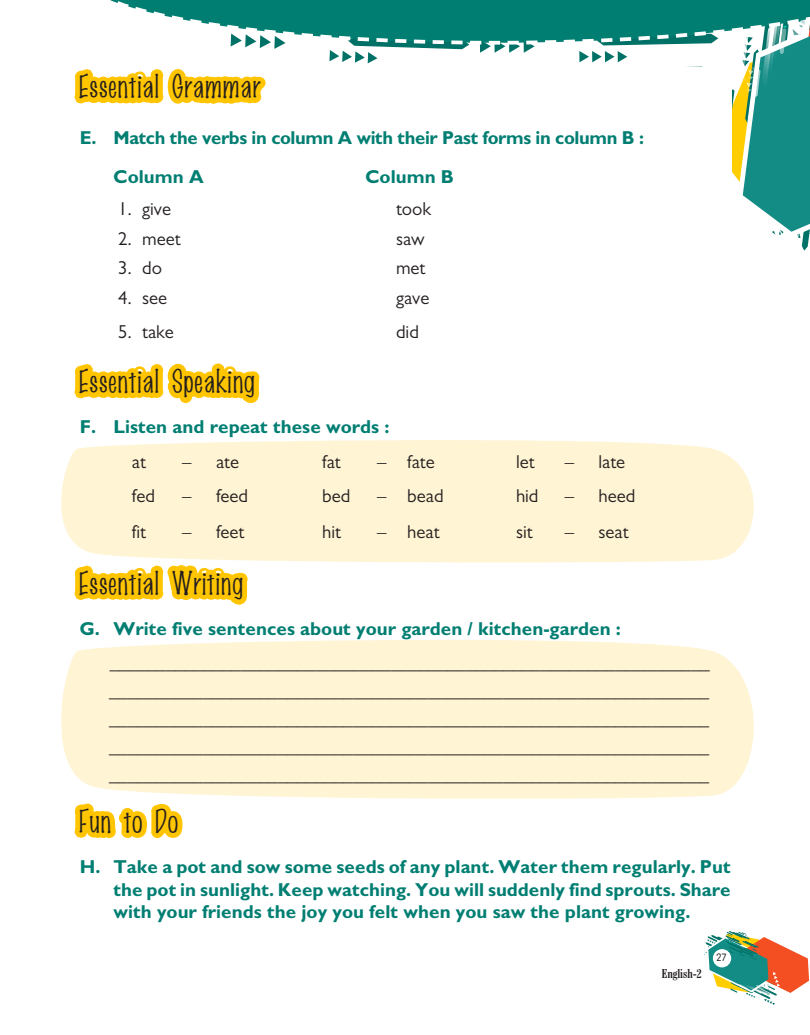
<style>
.page{position:relative;width:810px;height:1035px;background:#fff}
.page>*{position:absolute;margin:0;border:0;box-sizing:border-box;transform-origin:0 0}
.t1{font:28.75px "Marker Fine Point";letter-spacing:.04em;color:#241f1f;scale:1.1 1}
.t2{font:18.75px/28.1px "Gill Sans MT Pro";color:#241f1f;text-align:justify}
.t3{font:700 18.75px/22.5px "Gill Sans MT Pro";color:#007e72;text-align:justify}
.t4{font:700 18.75px/39.4px "Gill Sans MT Pro";letter-spacing:-.02em;color:#007e72}
.t5{font:700 condensed 12.5px "Century Schoolbook BT";color:#241f1f}
.t6{font:10px "B Preplay";color:#241f1f}
</style>
<div class="page">
<svg style="left:705px;top:931px;width:104px;height:74px"></svg>
<div style="left:713px;top:949px;width:18px;height:18px;background:#fff;border-radius:50%"></div>
<div style="left:61px;top:440px;width:693px;height:123px;background:#fff4d4"></div>
<div style="left:61px;top:640px;width:693px;height:159px;background:#fff4d4"></div>
<svg style="left:74px;top:0;width:736px;height:251px"></svg>
<svg style="left:66px;top:363px;width:202px;height:90px"></svg>
<svg style="left:66px;top:478px;width:190px;height:361px"></svg>
<h1 class="t1" style="left:80px;top:68px;width:166px">Essential Grammar</h1>
<p class="t4" style="left:114px;top:118px;width:532px;text-indent:-34px">E. Match the verbs in column A with their Past forms in column B :<br>Column A</p>
<p class="t3" style="left:365px;top:165px;width:90px">Column B</p>
<p class="t2" style="left:118px;top:195px;width:55px">1. give</p>
<p class="t2" style="left:396px;top:195px;width:37px">took</p>
<p class="t2" style="left:118px;top:224px;width:64px">2. meet</p>
<p class="t2" style="left:396px;top:224px;width:30px">saw</p>
<p class="t2" style="left:118px;top:254px;width:46px">3. do</p>
<p class="t2" style="left:396px;top:254px;width:31px">met</p>
<p class="t2" style="left:118px;top:284px;width:51px">4. see</p>
<p class="t2" style="left:396px;top:284px;width:35px">gave</p>
<p class="t2" style="left:118px;top:317px;width:57px">5. take</p>
<p class="t2" style="left:396px;top:317px;width:24px">did</p>
<h1 class="t1" style="left:80px;top:363px;width:161px">Essential Speaking</h1>
<p class="t3" style="left:80px;top:415px;width:311px">F. Listen and repeat these words :</p>
<p class="t2" style="left:132px;top:448px;width:16px">at</p>
<p class="t2" style="left:182px;top:448px;width:58px">– ate</p>
<p class="t2" style="left:322px;top:448px;width:20px">fat</p>
<p class="t2" style="left:377px;top:448px;width:59px">– fate</p>
<p class="t2" style="left:516px;top:448px;width:20px">let</p>
<p class="t2" style="left:565px;top:448px;width:62px">– late</p>
<p class="t2" style="left:132px;top:482px;width:25px">fed</p>
<p class="t2" style="left:182px;top:482px;width:67px">– feed</p>
<p class="t2" style="left:322px;top:482px;width:30px">bed</p>
<p class="t2" style="left:377px;top:482px;width:68px">– bead</p>
<p class="t2" style="left:516px;top:482px;width:24px">hid</p>
<p class="t2" style="left:565px;top:482px;width:72px">– heed</p>
<p class="t2" style="left:132px;top:518px;width:16px">fit</p>
<p class="t2" style="left:182px;top:518px;width:64px">– feet</p>
<p class="t2" style="left:322px;top:518px;width:20px">hit</p>
<p class="t2" style="left:377px;top:518px;width:64px">– heat</p>
<p class="t2" style="left:516px;top:518px;width:18px">sit</p>
<p class="t2" style="left:565px;top:518px;width:65px">– seat</p>
<h1 class="t1" style="left:80px;top:565px;width:151px">Essential Writing</h1>
<p class="t3" style="left:80px;top:617px;width:543px">G. Write five sentences about your garden / kitchen-garden :</p>
<p class="t2" style="left:109px;top:648px;width:602px">________________________________________________________________ ________________________________________________________________ ________________________________________________________________ ________________________________________________________________ ________________________________________________________________</p>
<h1 class="t1" style="left:80px;top:803px;width:91px">Fun to Do</h1>
<p class="t3" style="left:113px;top:855px;width:619px;text-indent:-34px">H. Take a pot and sow some seeds of any plant. Water them regularly. Put the pot in sunlight. Keep watching. You will suddenly find sprouts. Share with your friends the joy you felt when you saw the plant growing.</p>
<p class="t5" style="left:662px;top:966px;width:42px">English-2</p>
<p class="t6" style="left:717px;top:952px;width:12px">27</p>
</div>
